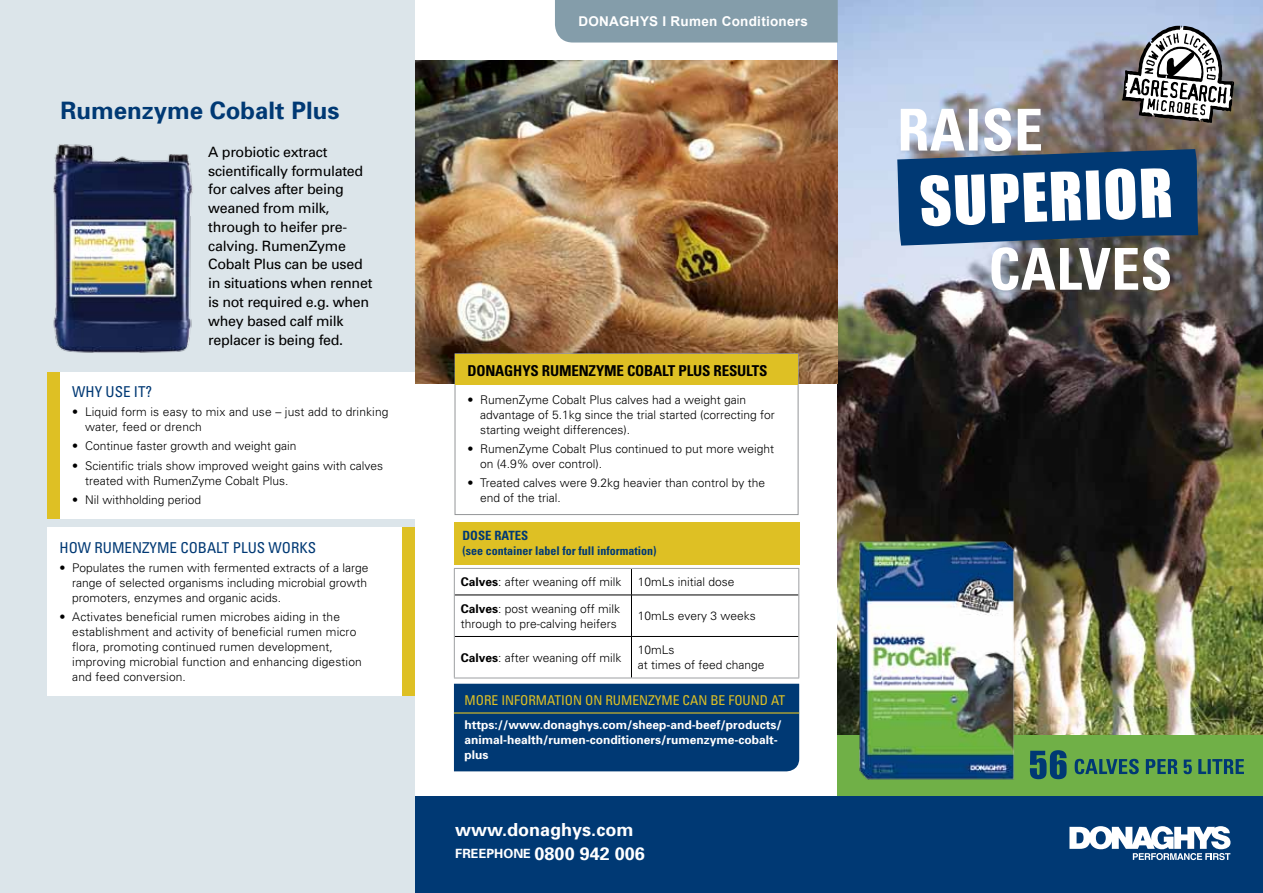
<style>
.page{position:relative;width:1263px;height:893px;background:#fff}
.page>*{position:absolute;margin:0;border:0;box-sizing:border-box;transform-origin:0 0}
.t1{font:700 24px "Univers";color:#003974}
.t2{font:700 18px/23.7px "Univers";color:#fff}
.t3{font:condensed 15px "Univers";color:#003974}
.t4{font:700 condensed 15px "Univers";letter-spacing:-.01em;color:#000}
.t5{font:14.25px/18.8px "Univers";letter-spacing:-.02em;color:#000}
.t6{font:condensed 13.5px "Univers";color:#dec024}
.t7{font:700 13.5px "Arial";letter-spacing:.02em;color:#fff}
.t8{font:700 condensed 12.75px "Univers";color:#003974}
.t9{font:300 12px/15px "Univers";color:#000}
.t10{font:700 12px/15px "Univers";color:#fff}
.t11{font:700 condensed 12px "Univers";color:#003974}
.s1{font-weight:700}
.s2{font-size:12.75px}
</style>
<div class="page">
<img style="left:838px;top:0;width:425px;height:736px">
<div style="left:838px;top:736px;width:425px;height:60px;background:#70b047"></div>
<hr style="left:454px;top:678px;width:177px;height:1px;background:#9d9fa2">
<hr style="left:631px;top:678px;width:168px;height:1px;background:#9d9fa2">
<svg style="left:454px;top:568px;width:345px;height:110px"></svg>
<hr style="left:454px;top:595px;width:1px;height:41px;background:#9d9fa2">
<hr style="left:798px;top:595px;width:1px;height:41px;background:#9d9fa2">
<hr style="left:454px;top:636px;width:1px;height:42px;background:#9d9fa2">
<hr style="left:798px;top:636px;width:1px;height:42px;background:#9d9fa2">
<div style="left:454px;top:522px;width:345px;height:42px;background:#dec024"></div>
<div style="left:0;top:0;width:415px;height:893px;background:#dce5ea"></div>
<img style="left:415px;top:60px;width:423px;height:324px">
<div style="left:415px;top:796px;width:848px;height:97px;background:#003974"></div>
<svg style="left:1069px;top:826px;width:161px;height:34px"></svg>
<div style="left:555px;top:0;width:283px;height:43px;background:#849daa"></div>
<div style="left:455px;top:353px;width:343px;height:162px;background:#fff;border:1px solid #939598"></div>
<div style="left:455px;top:354px;width:343px;height:31px;background:#dec024"></div>
<div style="left:454px;top:684px;width:345px;height:87px;background:#003974"></div>
<hr style="left:454px;top:712px;width:345px;height:2px;background:#dec024">
<div style="left:47px;top:372px;width:368px;height:147px;background:#fff"></div>
<div style="left:47px;top:372px;width:13px;height:147px;background:#dec024"></div>
<div style="left:47px;top:528px;width:368px;height:168px;background:#fff"></div>
<div style="left:402px;top:528px;width:13px;height:168px;background:#dec024"></div>
<img style="left:53px;top:144px;width:140px;height:209px">
<img style="left:856px;top:539px;width:161px;height:241px">
<svg style="left:897px;top:21px;width:341px;height:269px"></svg>
<svg style="left:1030px;top:750px;width:36px;height:29px"></svg>
<svg style="left:1075px;top:759px;width:169px;height:15px"></svg>
<h1 class="t1" style="left:61px;top:96px;width:280px">Rumenzyme Cobalt Plus</h1>
<p class="t5" style="left:208px;top:143px;width:166px">A probiotic extract scientifically formulated for calves after being weaned from milk, through to heifer pre&shy;calving. RumenZyme<br>Cobalt Plus can be used in situations when rennet is not required e.g. when whey based calf milk replacer is being fed.</p>
<p class="t3" style="left:72px;top:382px;width:81px">WHY USE IT?</p>
<p class="t9" style="left:85px;top:404px;width:305px;text-indent:-13px">• Liquid form is easy to mix and use – just add to drinking water, feed or drench</p>
<p class="t9" style="left:72px;top:439px;width:226px">• Continue faster growth and weight gain</p>
<p class="t9" style="left:85px;top:458px;width:300px;text-indent:-13px">• Scientific trials show improved weight gains with calves treated with RumenZyme Cobalt Plus.</p>
<p class="t9" style="left:72px;top:492px;width:130px">• Nil withholding period</p>
<p class="t3" style="left:60px;top:538px;width:258px">H OW RUM ENZYM E COBALT PLUS WORKS</p>
<p class="t9" style="left:72px;top:560px;width:298px;text-align:justify;text-indent:-13px">• Populates the rumen with fermented extracts of a large range of selected organisms including microbial growth promoters, enzymes and organic acids.</p>
<p class="t9" style="left:72px;top:609px;width:291px;text-indent:-13px">• Activates beneficial rumen microbes aiding in the establishment and activity of beneficial rumen micro flora, promoting continued rumen development, improving microbial function and enhancing digestion and feed conversion.</p>
<p class="t7" style="left:578px;top:12px;width:231px">DONAGHYS I Rumen Conditioners</p>
<p class="t4" style="left:467px;top:361px;width:294px">Donaghys RumenZyme Cobalt Plus Results</p>
<p class="t9" style="left:480px;top:392px;width:296px;text-indent:-13px">• RumenZyme Cobalt Plus calves had a weight gain advantage of 5.1kg since the trial started (correcting for starting weight differences).</p>
<p class="t9" style="left:480px;top:441px;width:296px;text-indent:-13px">• RumenZyme Cobalt Plus continued to put more weight on (4.9% over control).</p>
<p class="t9" style="left:480px;top:475px;width:286px;text-indent:-13px">• Treated calves were 9.2kg heavier than control by the end of the trial.</p>
<p class="t8" style="left:462px;top:528px;width:67px">DOSE RATES</p>
<p class="t11" style="left:462px;top:544px;width:196px">(see container label for full information)</p>
<p class="t9" style="left:461px;top:575px;width:162px"><span class="s1">Calves</span>: after weaning off milk</p>
<p class="t9" style="left:638px;top:575px;width:98px">10mLs initial dose</p>
<p class="t9" style="left:461px;top:601px;width:161px"><span class="s1">Calves</span>: post weaning off milk through to pre-calving heifers</p>
<p class="t9" style="left:638px;top:609px;width:120px">10mLs every 3 weeks</p>
<p class="t9" style="left:461px;top:650px;width:162px"><span class="s1">Calves</span>: after weaning off milk</p>
<p class="t9" style="left:638px;top:643px;width:128px">10mLs<br>at times of feed change</p>
<p class="t6" style="left:465px;top:692px;width:322px">MORE INFORMATION ON RUMENZYME CAN BE FOUND AT</p>
<p class="t10" style="left:465px;top:717px;width:319px">https://www.donaghys.com/sheep-and-beef/products/ animal-health/rumen-conditioners/rumenzyme-cobalt&shy;plus</p>
<h2 class="t2" style="left:455px;top:818px;width:191px">www.donaghys.com<br><span class="s2">FreePhone</span> 0800 942 006</h2>
</div>
